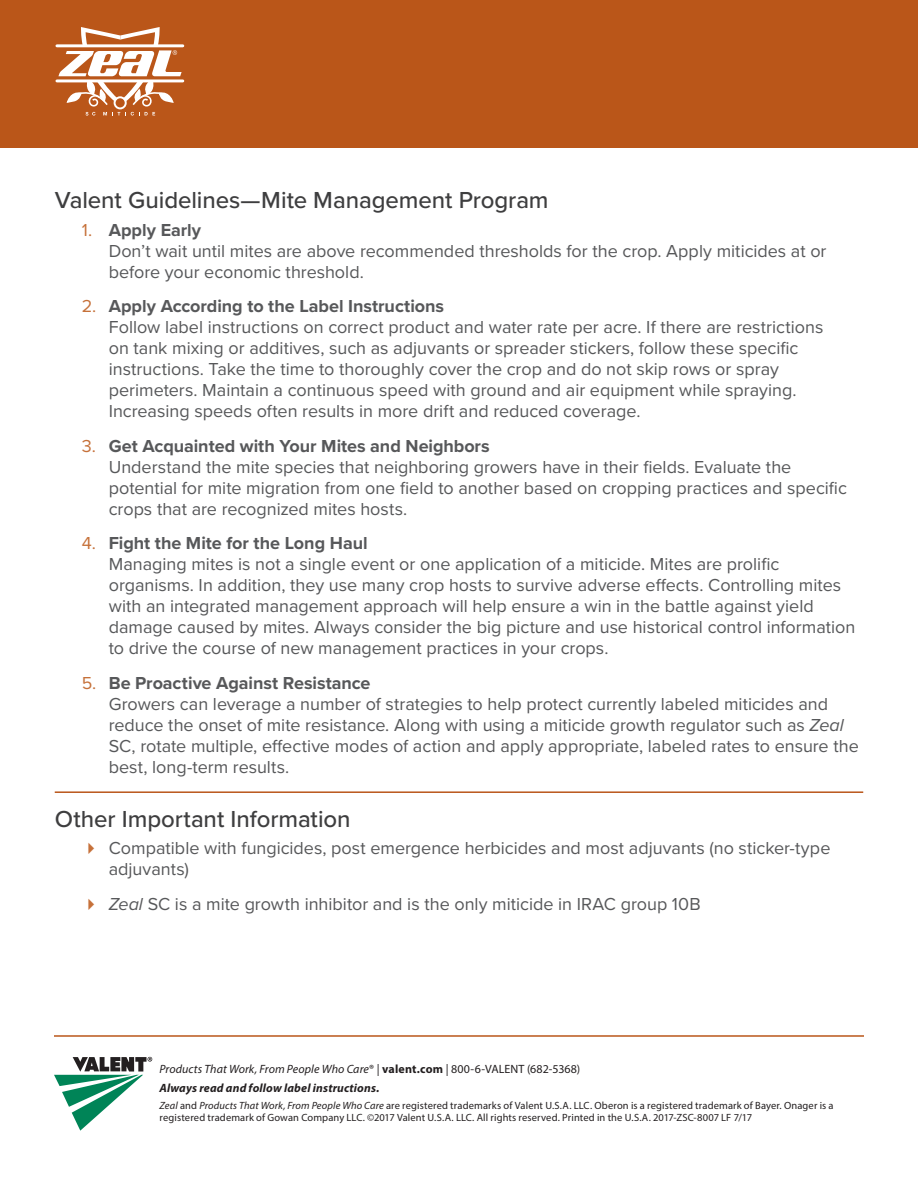
<style>
.page{position:relative;width:918px;height:1188px;background:#fff}
.page>*{position:absolute;margin:0;border:0;box-sizing:border-box;transform-origin:0 0}
.Heading_2{font:500 24px "Proxima Nova";letter-spacing:-.005em;color:#3e3e3f}
.Heading_2_rule{font:500 24px "Proxima Nova";letter-spacing:-.005em;color:#3e3e3f}
.t1{font:18px/21px "Proxima Nova";color:#57585a}
.t2{font:italic 700 12px/18.9px "Myriad Pro";letter-spacing:.015em;color:#231f20}
.t3{font:10.5px/12.6px "Myriad Pro";letter-spacing:.01em;color:#231f20}
.s1{color:#c6713a}
.s2{font-weight:700}
.s3{font-style:italic}
.s4{font-weight:400}
.s5{font-weight:400;font-style:normal}
.s6{font-style:normal}
</style>
<div class="page">
<div style="left:0;top:0;width:918px;height:148px;background:#ba5619"></div>
<hr style="left:57px;top:44px;width:126px;height:3px;background:#fff">
<hr style="left:57px;top:79px;width:126px;height:3px;background:#fff">
<svg style="left:58px;top:27px;width:124px;height:89px"></svg>
<hr style="left:54px;top:1035px;width:810px;height:2px;background:#ba5619">
<svg style="left:54px;top:1057px;width:98px;height:74px"></svg>
<hr style="left:55px;top:791px;width:808px;height:2px;background:#ba5619">
<p class="Heading_2" style="left:55px;top:186px;width:495px">Valent Guidelines—Mite Management Program</p>
<p class="t1" style="left:109px;top:220px;width:719px;text-indent:-27px"><span class="s1">1.</span> <span class="s2">Apply Early<br></span>Don’t wait until mites are above recommended thresholds for the crop. Apply miticides at or before your economic threshold.</p>
<p class="t1" style="left:109px;top:296px;width:716px;text-indent:-27px"><span class="s1">2.</span> <span class="s2">Apply According to the Label Instructions<br></span>Follow label instructions on correct product and water rate per acre. If there are restrictions on tank mixing or additives, such as adjuvants or spreader stickers, follow these specific instructions. Take the time to thoroughly cover the crop and do not skip rows or spray perimeters. Maintain a continuous speed with ground and air equipment while spraying.<br>Increasing speeds often results in more drift and reduced coverage.</p>
<p class="t1" style="left:109px;top:436px;width:740px;text-indent:-27px"><span class="s1">3.</span> <span class="s2">Get Acquainted with Your Mites and Neighbors<br></span>Understand the mite species that neighboring growers have in their fields. Evaluate the potential for mite migration from one field to another based on cropping practices and specific crops that are recognized mites hosts.</p>
<p class="t1" style="left:109px;top:533px;width:748px;text-indent:-27px"><span class="s1">4.</span> <span class="s2">Fight the Mite for the Long Haul<br></span>Managing mites is not a single event or one application of a miticide. Mites are prolific organisms. In addition, they use many crop hosts to survive adverse effects. Controlling mites with an integrated management approach will help ensure a win in the battle against yield damage caused by mites. Always consider the big picture and use historical control information to drive the course of new management practices in your crops.</p>
<p class="t1" style="left:109px;top:673px;width:752px;text-indent:-27px"><span class="s1">5.</span> <span class="s2">Be Proactive Against Resistance<br></span>Growers can leverage a number of strategies to help protect currently labeled miticides and reduce the onset of mite resistance. Along with using a miticide growth regulator such as <span class="s3">Zeal </span>SC, rotate multiple, effective modes of action and apply appropriate, labeled rates to ensure the best, long-term results.</p>
<p class="Heading_2_rule" style="left:55px;top:804px;width:297px">Other Important Information</p>
<p class="t1" style="left:109px;top:838px;width:723px">Compatible with fungicides, post emergence herbicides and most adjuvants (no sticker-type adjuvants)</p>
<p class="t1" style="left:109px;top:894px;width:593px"><span class="s3">Zeal</span> SC is a mite growth inhibitor and is the only miticide in IRAC group 10B</p>
<p class="t2" style="left:160px;top:1059px;width:422px"><span class="s4">Products That Work, From People Who Care</span><span class="s5">® |</span> <span class="s6">valent.com</span> <span class="s5">| 800-6-VALENT (682-5368)<br></span>Always read and follow label instructions.</p>
<p class="t3" style="left:160px;top:1099px;width:676px"><span class="s3">Zeal</span> and <span class="s3">Products That Work, From People Who Care</span> are registered trademarks of Valent U.S.A. LLC. Oberon is a registered trademark of Bayer. Onager is a registered trademark of Gowan Company LLC. ©2017 Valent U.S.A. LLC. All rights reserved. Printed in the U.S.A. 2017-ZSC-8007 LF 7/17</p>
</div>
